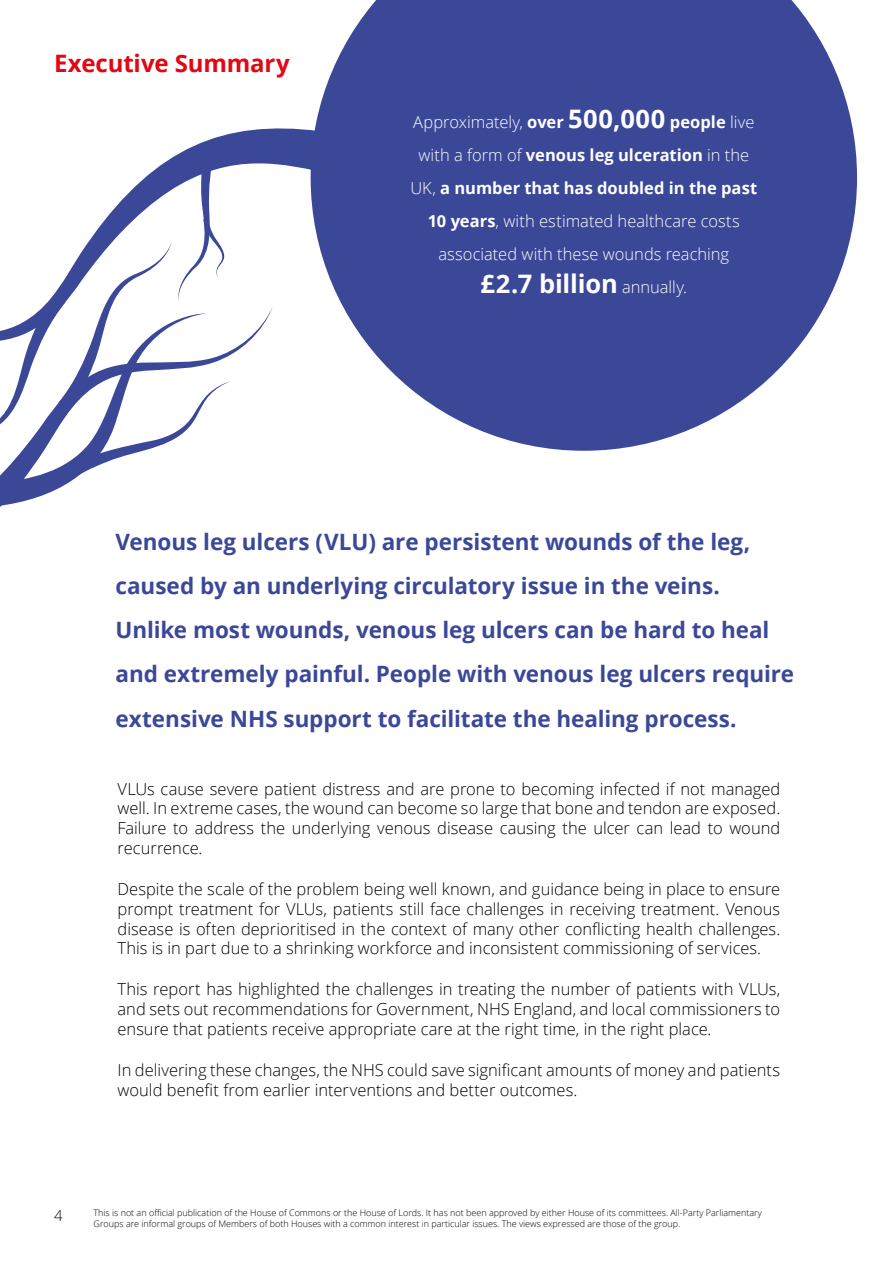
<style>
.page{position:relative;width:893px;height:1263px;background:#fff}
.page>*{position:absolute;margin:0;border:0;box-sizing:border-box;transform-origin:0 0}
.t1{font:700 25.5px "Open Sans";letter-spacing:-.005em;color:#fff}
.t2{font:700 24px "Open Sans";letter-spacing:-.005em;color:#e30613}
.t3{font:700 22.5px/44.2px "Open Sans";letter-spacing:-.005em;color:#3b4898}
.t4{font:300 16.5px/19.8px "Open Sans";color:#000;text-align:justify}
.t5{font:300 16.5px/33px "Open Sans";color:#fff;text-align:center}
.t6{font:300 15px "Open Sans";color:#000}
.t7{font:300 9px/10.8px "Open Sans";color:#000}
.s1{font-weight:700}
.s2{font-weight:700;font-size:25.5px}
.s3{font-weight:300;font-size:16.5px}
</style>
<div class="page">
<svg style="left:194px;top:128px;width:117px;height:62px;fill:#3b4898"></svg>
<svg style="left:0;top:307px;width:273px;height:200px"></svg>
<svg style="left:0;top:146px;width:231px;height:338px"></svg>
<svg style="left:311px;top:0;width:546px;height:451px;fill:#3b4898"></svg>
<h2 class="t2" style="left:54px;top:47px;width:237px">Executive Summary</h2>
<p class="t5" style="left:410px;top:105px;width:348px">Approximately, <span class="s1">over</span> <span class="s2">500,000</span> <span class="s1">people</span> live with a form of <span class="s1">venous leg ulceration</span> in the UK, <span class="s1">a number that has doubled in the past 10 years</span>, with estimated healthcare costs associated with these wounds reaching</p>
<h1 class="t1" style="left:480px;top:266px;width:208px">£2.7 billion <span class="s3">annually.</span></h1>
<p class="t3" style="left:116px;top:519px;width:680px">Venous leg ulcers (VLU) are persistent wounds of the leg, caused by an underlying circulatory issue in the veins.<br>Unlike most wounds, venous leg ulcers can be hard to heal and extremely painful. People with venous leg ulcers require extensive NHS support to facilitate the healing process.</p>
<p class="t4" style="left:118px;top:778px;width:664px">VLUs cause severe patient distress and are prone to becoming infected if not managed well. In extreme cases, the wound can become so large that bone and tendon are exposed.<br>Failure to address the underlying venous disease causing the ulcer can lead to wound recurrence.</p>
<p class="t4" style="left:118px;top:879px;width:664px">Despite the scale of the problem being well known, and guidance being in place to ensure prompt treatment for VLUs, patients still face challenges in receiving treatment. Venous disease is often deprioritised in the context of many other conflicting health challenges.<br>This is in part due to a shrinking workforce and inconsistent commissioning of services.</p>
<p class="t4" style="left:118px;top:979px;width:664px">This report has highlighted the challenges in treating the number of patients with VLUs, and sets out recommendations for Government, NHS England, and local commissioners to ensure that patients receive appropriate care at the right time, in the right place.</p>
<p class="t4" style="left:118px;top:1060px;width:664px">In delivering these changes, the NHS could save significant amounts of money and patients would benefit from earlier interventions and better outcomes.</p>
<p class="t6" style="left:54px;top:1205px;width:10px">4</p>
<p class="t7" style="left:94px;top:1207px;width:670px">This is not an official publication of the House of Commons or the House of Lords. It has not been approved by either House of its committees. All-Party Parliamentary<br>Groups are informal groups of Members of both Houses with a common interest in particular issues. The views expressed are those of the group.</p>
</div>
